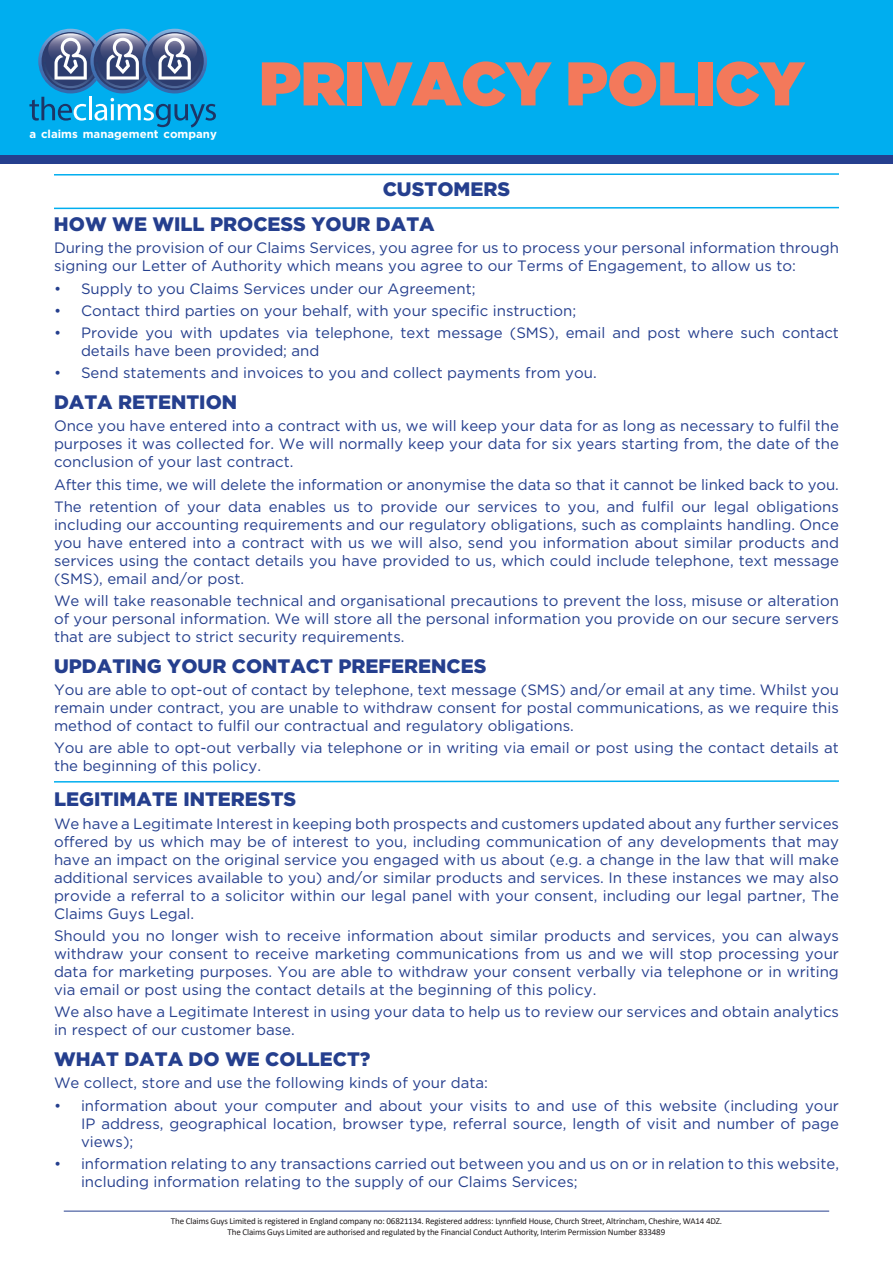
<style>
.page{position:relative;width:893px;height:1263px;background:#fff}
.page>*{position:absolute;margin:0;border:0;box-sizing:border-box;transform-origin:0 0}
.t1{font:900 61.5px "Gotham";color:#f3795b}
.t2{font:900 19.5px/35px "Gotham";color:#253f8e}
.t3{font:15px/18px "Gotham";color:#253f8e;text-align:justify}
.t4{font:700 11.4px "Gotham";color:#fff}
.t5{font:9px/10.8px "Calibri";letter-spacing:-.02em;color:#231f20;text-align:center}
</style>
<div class="page">
<div style="left:0;top:0;width:893px;height:163px;background:#253f8e"></div>
<div style="left:0;top:0;width:893px;height:154px;background:#00aeef"></div>
<hr style="left:64px;top:1211px;width:765px;height:1px;background:#253f8e">
<svg style="left:29px;top:29px;width:187px;height:99px"></svg>
<svg style="left:54px;top:206px;width:785px;height:4px"></svg>
<svg style="left:54px;top:780px;width:785px;height:3px"></svg>
<svg style="left:54px;top:173px;width:785px;height:3px"></svg>
<p class="t4" style="left:29px;top:127px;width:189px">a claims management company</p>
<h1 class="t1" style="left:259px;top:48px;width:547px">PRIVACY POLICY</h1>
<h2 class="t2" style="left:54px;top:171px;width:458px;text-indent:329px">CUSTOMERS<br>HOW WE WILL PROCESS YOUR DATA</h2>
<p class="t3" style="left:54px;top:239px;width:786px">During the provision of our Claims Services, you agree for us to process your personal information through signing our Letter of Authority which means you agree to our Terms of Engagement, to allow us to:</p>
<p class="t3" style="left:54px;top:279px;width:423px">• Supply to you Claims Services under our Agreement;</p>
<p class="t3" style="left:54px;top:301px;width:524px">• Contact third parties on your behalf, with your specific instruction;</p>
<p class="t3" style="left:81px;top:324px;width:759px;text-indent:-27px">• Provide you with updates via telephone, text message (SMS), email and post where such contact details have been provided; and</p>
<p class="t3" style="left:54px;top:364px;width:544px">• Send statements and invoices to you and collect payments from you.</p>
<h2 class="t2" style="left:54px;top:384px;width:185px">DATA RETENTION</h2>
<p class="t3" style="left:54px;top:417px;width:786px">Once you have entered into a contract with us, we will keep your data for as long as necessary to fulfil the purposes it was collected for. We will normally keep your data for six years starting from, the date of the conclusion of your last contract.</p>
<p class="t3" style="left:54px;top:473px;width:786px;line-height:22.2px">After this time, we will delete the information or anonymise the data so that it cannot be linked back to you.<br>The retention of your data enables us to provide our services to you, and fulfil our legal obligations</p>
<p class="t3" style="left:54px;top:515px;width:786px">including our accounting requirements and our regulatory obligations, such as complaints handling. Once you have entered into a contract with us we will also, send you information about similar products and services using the contact details you have provided to us, which could include telephone, text message (SMS), email and/or post.</p>
<p class="t3" style="left:54px;top:592px;width:786px">We will take reasonable technical and organisational precautions to prevent the loss, misuse or alteration of your personal information. We will store all the personal information you provide on our secure servers that are subject to strict security requirements.</p>
<h2 class="t2" style="left:54px;top:648px;width:434px">UPDATING YOUR CONTACT PREFERENCES</h2>
<p class="t3" style="left:54px;top:681px;width:786px">You are able to opt-out of contact by telephone, text message (SMS) and/or email at any time. Whilst you remain under contract, you are unable to withdraw consent for postal communications, as we require this method of contact to fulfil our contractual and regulatory obligations.</p>
<p class="t3" style="left:54px;top:739px;width:786px">You are able to opt-out verbally via telephone or in writing via email or post using the contact details at the beginning of this policy.</p>
<h2 class="t2" style="left:54px;top:782px;width:244px">LEGITIMATE INTERESTS</h2>
<p class="t3" style="left:54px;top:814px;width:787px">We have a Legitimate Interest in keeping both prospects and customers updated about any further services offered by us which may be of interest to you, including communication of any developments that may have an impact on the original service you engaged with us about (e.g. a change in the law that will make additional services available to you) and/or similar products and services. In these instances we may also provide a referral to a solicitor within our legal panel with your consent, including our legal partner, The Claims Guys Legal.</p>
<p class="t3" style="left:54px;top:926px;width:786px">Should you no longer wish to receive information about similar products and services, you can always withdraw your consent to receive marketing communications from us and we will stop processing your data for marketing purposes. You are able to withdraw your consent verbally via telephone or in writing via email or post using the contact details at the beginning of this policy.</p>
<p class="t3" style="left:54px;top:1003px;width:787px">We also have a Legitimate Interest in using your data to help us to review our services and obtain analytics in respect of our customer base.</p>
<h2 class="t2" style="left:54px;top:1041px;width:318px">WHAT DATA DO WE COLLECT?</h2>
<p class="t3" style="left:54px;top:1074px;width:435px">We collect, store and use the following kinds of your data:</p>
<p class="t3" style="left:81px;top:1096px;width:759px;text-indent:-27px">• information about your computer and about your visits to and use of this website (including your IP address, geographical location, browser type, referral source, length of visit and number of page views);</p>
<p class="t3" style="left:81px;top:1154px;width:759px;text-indent:-27px">• information relating to any transactions carried out between you and us on or in relation to this website, including information relating to the supply of our Claims Services;</p>
<p class="t5" style="left:171px;top:1215px;width:552px">The Claims Guys Limited is registered in England company no: 06821134. Registered address: Lynnfield House, Church Street, Altrincham, Cheshire, WA14 4DZ.<br>The Claims Guys Limited are authorised and regulated by the Financial Conduct Authority, Interim Permission Number 833489</p>
</div>
